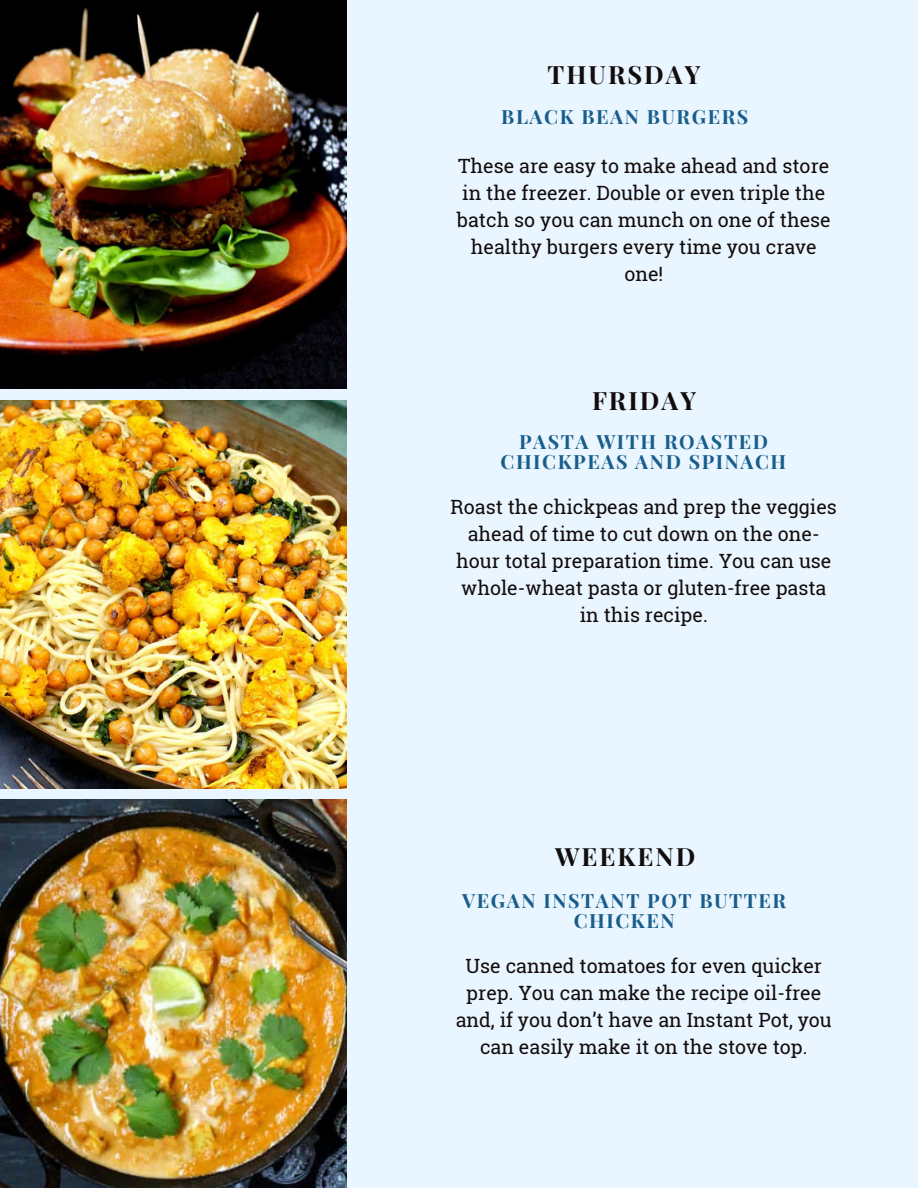
<style>
.page{position:relative;width:918px;height:1188px;background:#eaf6ff}
.page>*{position:absolute;margin:0;border:0;box-sizing:border-box;transform-origin:0 0}
.t1{font:700 25.2px "Playfair Display";letter-spacing:.08em;color:#120c0c}
.t2{font:19.65px/27px "Roboto Slab";color:#120c0c;text-align:center}
.t3{font:700 19.65px/20.2px "Playfair Display";letter-spacing:.08em;color:#185d8c;text-align:center}
</style>
<div class="page">
<img style="left:0;top:0;width:346px;height:389px">
<img style="left:0;top:400px;width:346px;height:388px">
<img style="left:0;top:800px;width:346px;height:388px">
<h1 class="t1" style="left:548px;top:57px;width:154px">THURSDAY</h1>
<h2 class="t3" style="left:501px;top:105px;width:249px">BLACK BEAN BURGERS</h2>
<p class="t2" style="left:457px;top:152px;width:376px">These are easy to make ahead and store in the freezer. Double or even triple the batch so you can munch on one of these healthy burgers every time you crave one!</p>
<p class="t1" style="left:592px;top:383px;width:106px">FRIDAY</p>
<p class="t3" style="left:501px;top:430px;width:287px">PASTA WITH ROASTED<br>CHICKPEAS AND SPINACH</p>
<p class="t2" style="left:451px;top:492px;width:388px">Roast the chickpeas and prep the veggies ahead of time to cut down on the one&shy;hour total preparation time. You can use whole-wheat pasta or gluten-free pasta in this recipe.</p>
<h1 class="t1" style="left:555px;top:839px;width:142px">WEEKEND</h1>
<h2 class="t3" style="left:462px;top:890px;width:325px">VEGAN INSTANT POT BUTTER<br>CHICKEN</h2>
<p class="t2" style="left:456px;top:952px;width:378px">Use canned tomatoes for even quicker prep. You can make the recipe oil-free and, if you don’t have an Instant Pot, you can easily make it on the stove top.</p>
</div>
